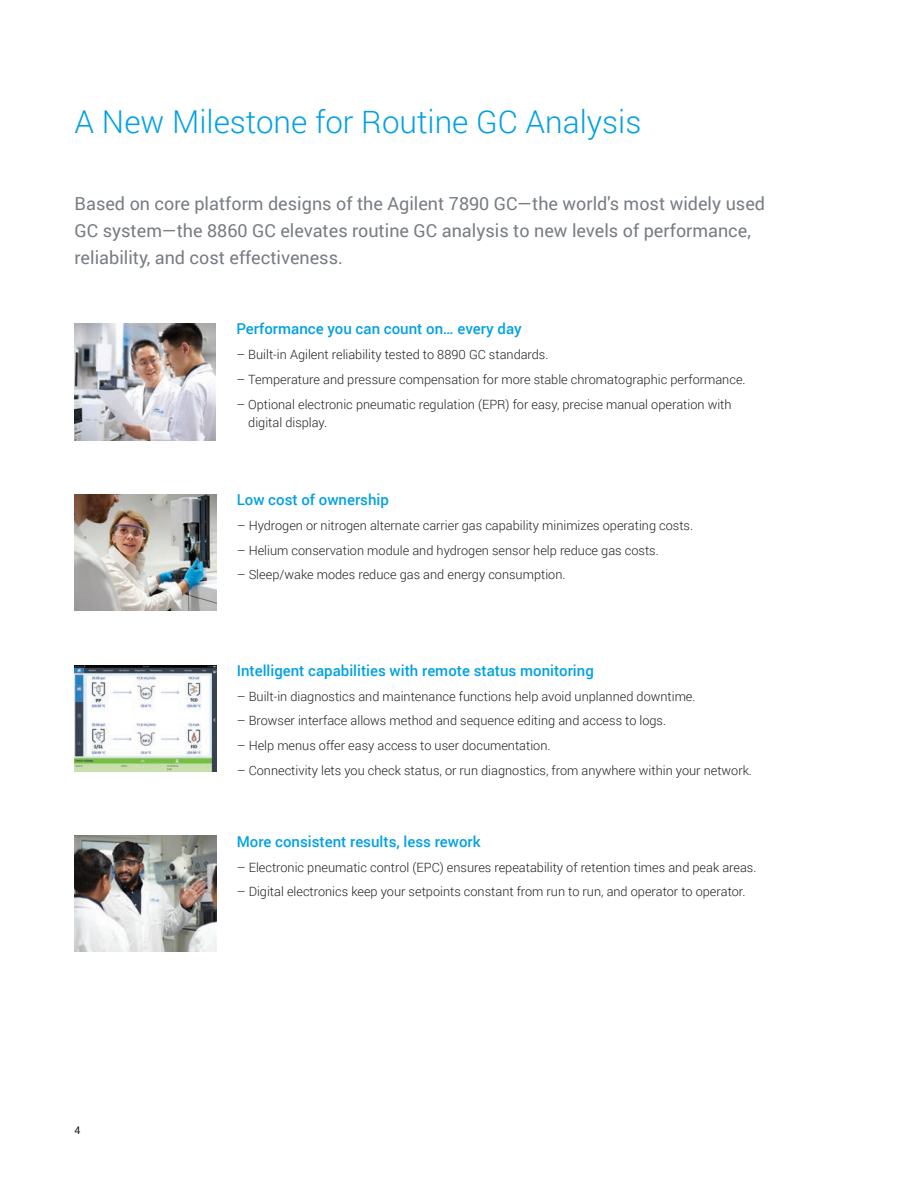
<style>
.page{position:relative;width:918px;height:1188px;background:#fff}
.page>*{position:absolute;margin:0;border:0;box-sizing:border-box;transform-origin:0 0}
.BROCHURE_int_head_bl{font:300 31.5px "Roboto";color:#00a1e3}
.BROCHURE_paragraph_g{font:18px/27px "Roboto";color:#787d83}
.BROCHURE_callout_sub{font:500 15px "Roboto";color:#00a1e3}
.BROCHURE_callout_tex{font:300 12.75px/18.8px "Roboto";color:#231f20}
.t1{font:10.5px "Roboto";color:#231f20}
</style>
<div class="page">
<img style="left:74px;top:324px;width:142px;height:116px">
<img style="left:75px;top:836px;width:141px;height:116px">
<img style="left:75px;top:495px;width:141px;height:116px">
<img style="left:75px;top:665px;width:141px;height:106px">
<p class="BROCHURE_int_head_bl" style="left:75px;top:100px;width:568px">A New Milestone for Routine GC Analysis</p>
<p class="BROCHURE_paragraph_g" style="left:75px;top:189px;width:692px">Based on core platform designs of the Agilent 7890 GC—the world's most widely used<br>GC system—the 8860 GC elevates routine GC analysis to new levels of performance, reliability, and cost effectiveness.</p>
<p class="BROCHURE_callout_sub" style="left:236px;top:318px;width:287px">Performance you can count on… every day</p>
<p class="BROCHURE_callout_tex" style="left:236px;top:345px;width:314px">– Built-in Agilent reliability tested to 8890 GC standards.</p>
<p class="BROCHURE_callout_tex" style="left:236px;top:369px;width:511px">– Temperature and pressure compensation for more stable chromatographic performance.</p>
<p class="BROCHURE_callout_tex" style="left:248px;top:394px;width:485px;text-indent:-12px">– Optional electronic pneumatic regulation (EPR) for easy, precise manual operation with digital display.</p>
<p class="BROCHURE_callout_sub" style="left:237px;top:489px;width:154px">Low cost of ownership</p>
<p class="BROCHURE_callout_tex" style="left:237px;top:516px;width:458px">– Hydrogen or nitrogen alternate carrier gas capability minimizes operating costs.</p>
<p class="BROCHURE_callout_tex" style="left:237px;top:540px;width:424px">– Helium conservation module and hydrogen sensor help reduce gas costs.</p>
<p class="BROCHURE_callout_tex" style="left:237px;top:565px;width:330px">– Sleep/wake modes reduce gas and energy consumption.</p>
<p class="BROCHURE_callout_sub" style="left:237px;top:660px;width:359px">Intelligent capabilities with remote status monitoring</p>
<p class="BROCHURE_callout_tex" style="left:237px;top:686px;width:460px">– Built-in diagnostics and maintenance functions help avoid unplanned downtime.</p>
<p class="BROCHURE_callout_tex" style="left:237px;top:711px;width:431px">– Browser interface allows method and sequence editing and access to logs.</p>
<p class="BROCHURE_callout_tex" style="left:237px;top:736px;width:315px">– Help menus offer easy access to user documentation.</p>
<p class="BROCHURE_callout_tex" style="left:237px;top:761px;width:517px">– Connectivity lets you check status, or run diagnostics, from anywhere within your network.</p>
<p class="t1" style="left:75px;top:1123px;width:7px">4</p>
<p class="BROCHURE_callout_sub" style="left:237px;top:831px;width:245px">More consistent results, less rework</p>
<p class="BROCHURE_callout_tex" style="left:237px;top:857px;width:521px">– Electronic pneumatic control (EPC) ensures repeatability of retention times and peak areas.</p>
<p class="BROCHURE_callout_tex" style="left:237px;top:882px;width:510px">– Digital electronics keep your setpoints constant from run to run, and operator to operator.</p>
</div>
